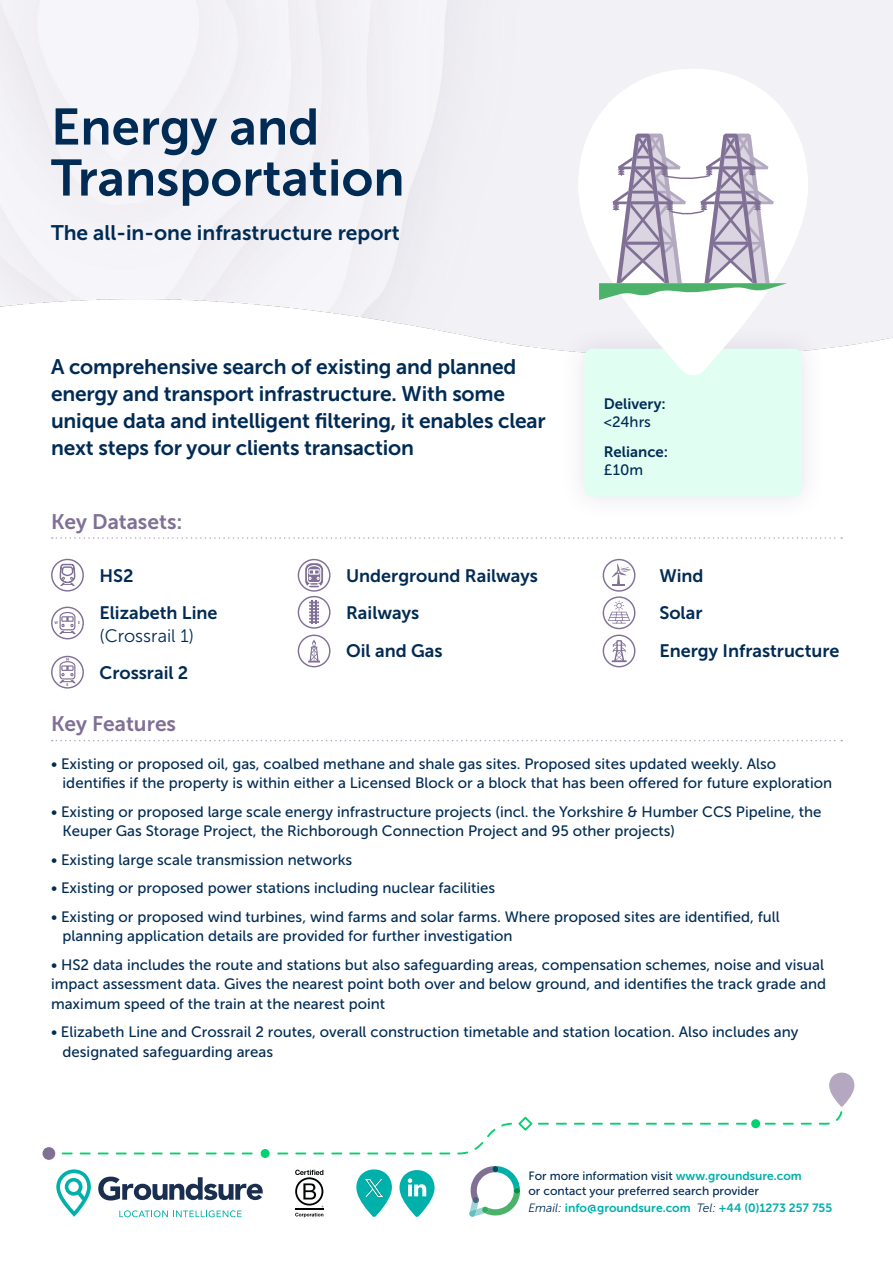
<style>
.page{position:relative;width:893px;height:1263px;background:#fff}
.page>*{position:absolute;margin:0;border:0;box-sizing:border-box;transform-origin:0 0}
.t1{font:51px/51px "Museo Sans 700";color:#002b54}
.t2{font:21px/27px "Museo Sans 700";letter-spacing:-.01em;color:#002b54}
.t3{font:21px "Museo Sans 700";color:#807096}
.t4{font:18px/37.5px "Museo Sans 700";color:#002b54}
.t5{font:18px "Museo Sans 300";color:#002b54}
.t6{font:15px/19.5px "Museo Sans 500";color:#002b54}
.t7{font:15px "Museo Sans 700";color:#002b54}
.t8{font:12px/15px "Museo Sans 500";color:#002b54}
.t9{font:12px "Museo Sans 700";color:#00b0ab}
.s1{font-family:"Museo Sans 700";color:#00b0ab}
.s2{font-family:"Museo Sans 300";font-style:italic;color:#002b54}
</style>
<div class="page">
<svg style="left:736px;top:1123px;width:11px;height:2px"></svg>
<svg style="left:718px;top:1123px;width:11px;height:2px"></svg>
<svg style="left:700px;top:1123px;width:11px;height:2px"></svg>
<svg style="left:682px;top:1123px;width:11px;height:2px"></svg>
<svg style="left:664px;top:1123px;width:11px;height:2px"></svg>
<svg style="left:646px;top:1123px;width:11px;height:2px"></svg>
<svg style="left:628px;top:1123px;width:11px;height:2px"></svg>
<svg style="left:610px;top:1123px;width:11px;height:2px"></svg>
<svg style="left:592px;top:1123px;width:11px;height:2px"></svg>
<svg style="left:574px;top:1123px;width:11px;height:2px"></svg>
<svg style="left:556px;top:1123px;width:11px;height:2px"></svg>
<svg style="left:242px;top:1152px;width:11px;height:2px"></svg>
<svg style="left:224px;top:1152px;width:11px;height:2px"></svg>
<svg style="left:206px;top:1152px;width:11px;height:2px"></svg>
<svg style="left:188px;top:1152px;width:11px;height:2px"></svg>
<svg style="left:170px;top:1152px;width:11px;height:2px"></svg>
<svg style="left:152px;top:1152px;width:11px;height:2px"></svg>
<svg style="left:134px;top:1152px;width:11px;height:2px"></svg>
<svg style="left:116px;top:1152px;width:11px;height:2px"></svg>
<svg style="left:98px;top:1152px;width:11px;height:2px"></svg>
<svg style="left:80px;top:1152px;width:11px;height:2px"></svg>
<svg style="left:62px;top:1152px;width:11px;height:2px"></svg>
<svg style="left:765px;top:1072px;width:89px;height:53px"></svg>
<div style="left:43px;top:1147px;width:12px;height:13px;background:#807096;border-radius:50%"></div>
<div style="left:261px;top:1149px;width:9px;height:9px;background:#00d26e;border-radius:50%"></div>
<svg style="left:277px;top:1116px;width:272px;height:38px"></svg>
<div style="left:751px;top:1119px;width:9px;height:9px;background:#00d26e;border-radius:50%"></div>
<svg style="left:469px;top:1166px;width:51px;height:51px"></svg>
<svg style="left:56px;top:1169px;width:35px;height:48px"></svg>
<svg style="left:98px;top:1176px;width:165px;height:24px"></svg>
<svg style="left:119px;top:1210px;width:123px;height:7px"></svg>
<hr style="left:295px;top:1208px;width:28px;height:2px;background:#010202">
<svg style="left:295px;top:1170px;width:28px;height:37px"></svg>
<svg style="left:295px;top:1213px;width:28px;height:4px"></svg>
<svg style="left:399px;top:1170px;width:36px;height:47px"></svg>
<svg style="left:356px;top:1169px;width:36px;height:48px"></svg>
<img style="left:366px;top:1179px;width:17px;height:18px">
<div style="left:537px;top:28px;width:311px;height:386px;background:#f2f2f5"></div>
<svg style="left:52px;top:537px;width:790px;height:2px"></svg>
<svg style="left:52px;top:740px;width:790px;height:1px"></svg>
<div style="left:51px;top:559px;width:33px;height:32px;border:1px solid #807096;border-radius:50%"></div>
<svg style="left:58px;top:563px;width:19px;height:23px"></svg>
<div style="left:51px;top:656px;width:33px;height:32px;border:1px solid #807096;border-radius:50%"></div>
<svg style="left:59px;top:658px;width:17px;height:28px"></svg>
<div style="left:51px;top:607px;width:33px;height:32px;border:1px solid #807096;border-radius:50%"></div>
<svg style="left:54px;top:612px;width:26px;height:22px"></svg>
<div style="left:298px;top:559px;width:32px;height:33px;border:1px solid #807096;border-radius:50%"></div>
<svg style="left:305px;top:563px;width:18px;height:24px"></svg>
<div style="left:298px;top:596px;width:32px;height:33px;border:1px solid #807096;border-radius:50%"></div>
<svg style="left:309px;top:600px;width:10px;height:24px"></svg>
<div style="left:298px;top:635px;width:32px;height:32px;border:1px solid #807096;border-radius:50%"></div>
<svg style="left:308px;top:639px;width:12px;height:23px"></svg>
<div style="left:603px;top:559px;width:32px;height:33px;border:1px solid #807096;border-radius:50%"></div>
<svg style="left:612px;top:563px;width:19px;height:22px"></svg>
<div style="left:603px;top:596px;width:32px;height:33px;border:1px solid #807096;border-radius:50%"></div>
<svg style="left:608px;top:601px;width:22px;height:23px"></svg>
<div style="left:603px;top:635px;width:32px;height:32px;border:1px solid #807096;border-radius:50%"></div>
<svg style="left:612px;top:640px;width:15px;height:22px"></svg>
<div style="left:560px;top:325px;width:266px;height:195px;background:#fbfbfc"></div>
<div style="left:584px;top:349px;width:218px;height:147px;background:#e0fff2;border-radius:9px"></div>
<svg style="left:578px;top:69px;width:230px;height:306px;fill:#f8fffa"></svg>
<svg style="left:599px;top:134px;width:188px;height:166px"></svg>
<h1 class="t1" style="left:51px;top:101px;width:355px">Energy and<br>Transportation</h1>
<h2 class="t2" style="left:51px;top:219px;width:350px">The all-in-one infrastructure report</h2>
<h2 class="t2" style="left:51px;top:353px;width:496px">A comprehensive search of existing and planned energy and transport infrastructure. With some unique data and intelligent filtering, it enables clear next steps for your clients transaction</h2>
<h2 class="t3" style="left:51px;top:510px;width:133px">Key Datasets:</h2>
<p class="t7" style="left:604px;top:395px;width:64px">Delivery:</p>
<p class="t6" style="left:604px;top:412px;width:49px">&lt;24hrs</p>
<p class="t7" style="left:604px;top:443px;width:66px">Reliance:</p>
<p class="t6" style="left:604px;top:460px;width:41px">£10m</p>
<p class="t4" style="left:99px;top:556px;width:119px">HS2<br>Elizabeth Line</p>
<p class="t5" style="left:99px;top:626px;width:96px">(Crossrail 1)</p>
<p class="t4" style="left:99px;top:654px;width:90px">Crossrail 2</p>
<p class="t4" style="left:346px;top:557px;width:193px">Underground Railways<br>Railways<br>Oil and Gas</p>
<p class="t4" style="left:659px;top:557px;width:182px">Wind<br>Solar<br>Energy Infrastructure</p>
<h2 class="t3" style="left:51px;top:712px;width:127px">Key Features</h2>
<p class="t6" style="left:63px;top:754px;width:771px;text-indent:-12px">• Existing or proposed oil, gas, coalbed methane and shale gas sites. Proposed sites updated weekly. Also identifies if the property is within either a Licensed Block or a block that has been offered for future exploration</p>
<p class="t6" style="left:63px;top:802px;width:760px;text-indent:-12px">• Existing or proposed large scale energy infrastructure projects (incl. the Yorkshire &amp; Humber CCS Pipeline, the<br>Keuper Gas Storage Project, the Richborough Connection Project and 95 other projects)</p>
<p class="t6" style="left:51px;top:850px;width:303px">• Existing large scale transmission networks</p>
<p class="t6" style="left:51px;top:878px;width:446px">• Existing or proposed power stations including nuclear facilities</p>
<p class="t6" style="left:63px;top:907px;width:719px;text-indent:-12px">• Existing or proposed wind turbines, wind farms and solar farms. Where proposed sites are identified, full planning application details are provided for further investigation</p>
<p class="t6" style="left:51px;top:955px;width:776px">• HS2 data includes the route and stations but also safeguarding areas, compensation schemes, noise and visual impact assessment data. Gives the nearest point both over and below ground, and identifies the track grade and maximum speed of the train at the nearest point</p>
<p class="t6" style="left:63px;top:1022px;width:737px;text-indent:-12px">• Elizabeth Line and Crossrail 2 routes, overall construction timetable and station location. Also includes any designated safeguarding areas</p>
<p class="t8" style="left:528px;top:1168px;width:275px">For more information visit <span class="s1">www.groundsure.com </span>or contact your preferred search provider</p>
<p class="t9" style="left:528px;top:1201px;width:305px"><span class="s2">Email:</span> info@groundsure.com <span class="s2">Tel:</span> +44 (0)1273 257 755</p>
</div>
